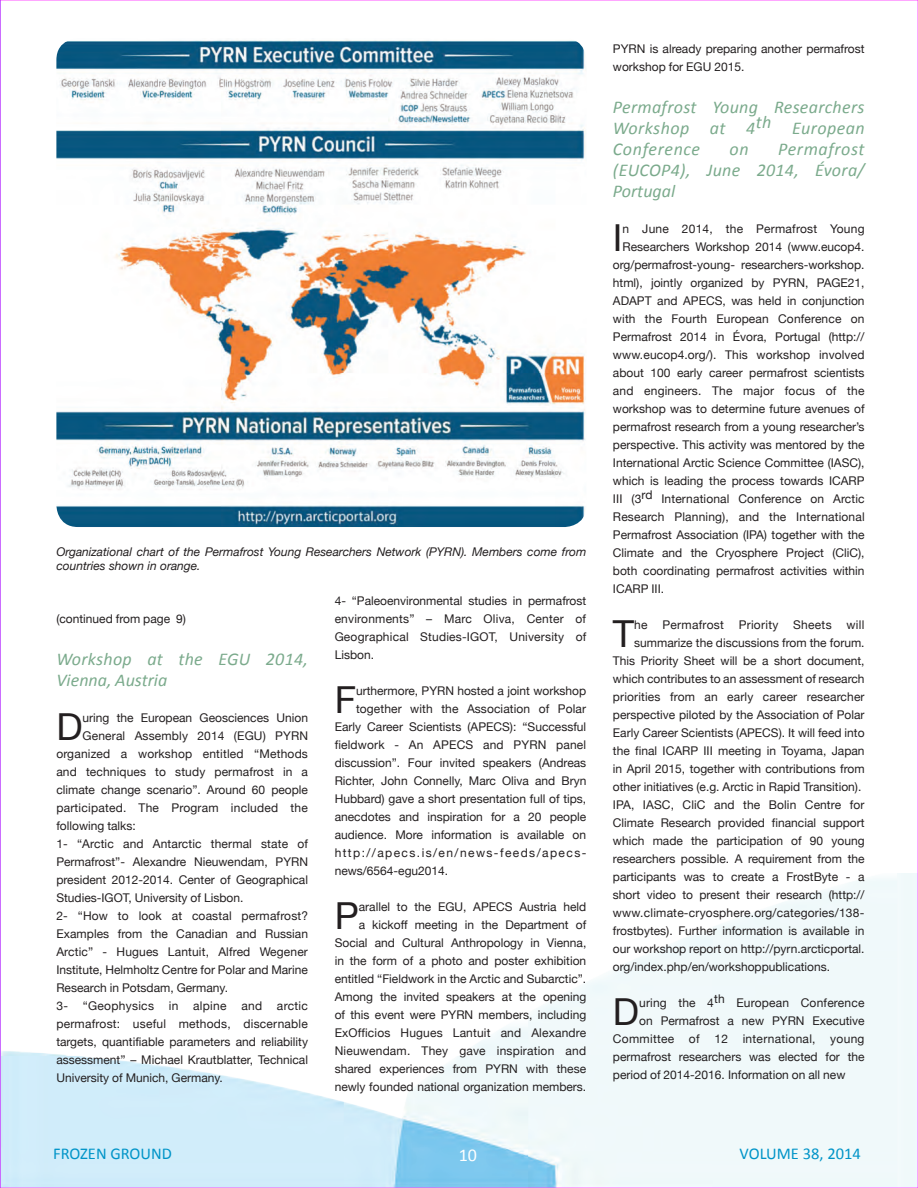
<style>
.page{position:relative;width:918px;height:1188px;background:#fff}
.page>*{position:absolute;margin:0;border:0;box-sizing:border-box;transform-origin:0 0}
.t1{font:37.2px "Helvetica Neue";color:#231f20}
.t2{font:37.2px "Helvetica Neue SC800";color:#231f20}
.t3{font:italic 18px/21px "Calibri";letter-spacing:.015em;color:#7baa8c;text-align:justify}
.t4{font:18px "Calibri";color:#fff}
.t5{font:16.5px "Calibri";color:#0094c8}
.t6{font:12px/18px "Helvetica Neue";color:#231f20;text-align:justify}
.t7{font:12px "Helvetica Neue";letter-spacing:.02em;color:#231f20}
.t8{font:italic 12px/14.4px "Helvetica Neue";color:#231f20}
.t9{font:12px "Helvetica Neue";letter-spacing:.025em;color:#231f20}
.t10{font:12px "Helvetica Neue";letter-spacing:.12em;color:#231f20}
</style>
<div class="page">
<img style="left:2px;top:873px;width:914px;height:313px">
<img style="left:56px;top:39px;width:530px;height:488px">
<hr style="left:0;top:0;width:1px;height:1188px;background:#93f">
<p class="t8" style="left:56px;top:545px;width:531px">Organizational chart of the Permafrost Young Researchers Network (PYRN). Members come from countries shown in orange.</p>
<p class="t6" style="left:56px;top:611px;width:131px">(continued from page 9)</p>
<h2 class="t3" style="left:56px;top:648px;width:253px">Workshop at the EGU 2014,<br>Vienna, Austria</h2>
<h1 class="t1" style="left:56px;top:700px;width:28px">D</h1>
<p class="t6" style="left:83px;top:710px;width:227px">uring the European Geosciences Union</p>
<p class="t6" style="left:83px;top:728px;width:227px">General Assembly 2014 (EGU) PYRN</p>
<p class="t6" style="left:56px;top:746px;width:253px">organized a workshop entitled “Methods</p>
<p class="t6" style="left:56px;top:764px;width:253px">and techniques to study permafrost in a</p>
<p class="t6" style="left:56px;top:782px;width:253px">climate change scenario”. Around 60 people</p>
<p class="t7" style="left:56px;top:799px;width:253px">participated. The Program included the</p>
<p class="t6" style="left:56px;top:818px;width:81px">following talks:</p>
<p class="t6" style="left:56px;top:836px;width:253px">1- “Arctic and Antarctic thermal state of</p>
<p class="t6" style="left:56px;top:854px;width:253px">Permafrost”- Alexandre Nieuwendam, PYRN</p>
<p class="t6" style="left:56px;top:872px;width:253px">president 2012-2014. Center of Geographical</p>
<p class="t6" style="left:56px;top:890px;width:189px">Studies-IGOT, University of Lisbon.</p>
<p class="t6" style="left:56px;top:908px;width:253px">2- “How to look at coastal permafrost?</p>
<p class="t6" style="left:56px;top:926px;width:253px">Examples from the Canadian and Russian</p>
<p class="t6" style="left:56px;top:944px;width:253px">Arctic” - Hugues Lantuit, Alfred Wegener</p>
<p class="t6" style="left:56px;top:962px;width:253px">Institute, Helmholtz Centre for Polar and Marine</p>
<p class="t6" style="left:56px;top:980px;width:173px">Research in Potsdam, Germany.</p>
<p class="t9" style="left:56px;top:997px;width:253px">3- “Geophysics in alpine and arctic</p>
<p class="t7" style="left:56px;top:1015px;width:253px">permafrost: useful methods, discernable</p>
<p class="t6" style="left:56px;top:1034px;width:253px">targets, quantifiable parameters and reliability</p>
<p class="t6" style="left:56px;top:1052px;width:253px">assessment” – Michael Krautblatter, Technical</p>
<p class="t6" style="left:56px;top:1070px;width:168px">University of Munich, Germany.</p>
<p class="t6" style="left:335px;top:593px;width:253px">4- “Paleoenvironmental studies in permafrost environments” – Marc Oliva, Center of Geographical Studies-IGOT, University of Lisbon.</p>
<h1 class="t2" style="left:335px;top:673px;width:23px">F</h1>
<p class="t6" style="left:356px;top:683px;width:232px">urthermore, PYRN hosted a joint workshop</p>
<p class="t6" style="left:356px;top:701px;width:232px">together with the Association of Polar</p>
<p class="t6" style="left:335px;top:719px;width:253px">Early Career Scientists (APECS): “Successful</p>
<p class="t6" style="left:335px;top:737px;width:253px">fieldwork - An APECS and PYRN panel</p>
<p class="t6" style="left:335px;top:755px;width:253px">discussion”. Four invited speakers (Andreas</p>
<p class="t6" style="left:335px;top:773px;width:253px">Richter, John Connelly, Marc Oliva and Bryn</p>
<p class="t6" style="left:335px;top:791px;width:253px">Hubbard) gave a short presentation full of tips,</p>
<p class="t6" style="left:335px;top:809px;width:253px">anecdotes and inspiration for a 20 people</p>
<p class="t6" style="left:335px;top:827px;width:253px">audience. More information is available on</p>
<p class="t10" style="left:335px;top:844px;width:253px">http://apecs.is/en/news-feeds/apecs-</p>
<p class="t6" style="left:335px;top:863px;width:115px">news/6564-egu2014.</p>
<h1 class="t1" style="left:335px;top:889px;width:26px">P</h1>
<p class="t6" style="left:335px;top:899px;width:253px;text-align:right">arallel to the EGU, APECS Austria held<br>a kickoff meeting in the Department of Social and Cultural Anthropology in Vienna, in the form of a photo and poster exhibition entitled “Fieldwork in the Arctic and Subarctic”.<br>Among the invited speakers at the opening of this event were PYRN members, including ExOfficios Hugues Lantuit and Alexandre Nieuwendam. They gave inspiration and shared experiences from PYRN with these newly founded national organization members.</p>
<p class="t6" style="left:613px;top:40px;width:253px">PYRN is already preparing another permafrost workshop for EGU 2015.</p>
<h2 class="t3" style="left:613px;top:96px;width:253px">Permafrost Young Researchers Workshop at 4th European Conference</h2>
<h2 class="t3" style="left:613px;top:138px;width:253px;text-indent:165px">Permafrost (EUCOP4), June 2014, Évora/ Portugal</h2>
<h1 class="t1" style="left:613px;top:211px;width:11px">I</h1>
<p class="t7" style="left:623px;top:220px;width:244px">n June 2014, the Permafrost Young</p>
<h2 class="t3" style="left:730px;top:138px;width:21px">on</h2>
<p class="t6" style="left:623px;top:238px;width:244px">Researchers Workshop 2014 (www.eucop4.</p>
<p class="t6" style="left:613px;top:256px;width:253px">org/permafrost-young- researchers-workshop.</p>
<p class="t6" style="left:613px;top:274px;width:253px">html), jointly organized by PYRN, PAGE21,</p>
<p class="t6" style="left:613px;top:292px;width:253px">ADAPT and APECS, was held in conjunction</p>
<p class="t6" style="left:613px;top:310px;width:253px">with the Fourth European Conference on</p>
<p class="t6" style="left:613px;top:328px;width:253px">Permafrost 2014 in Évora, Portugal (http://</p>
<p class="t6" style="left:613px;top:346px;width:253px">www.eucop4.org/). This workshop involved</p>
<p class="t6" style="left:613px;top:364px;width:253px">about 100 early career permafrost scientists</p>
<p class="t6" style="left:613px;top:382px;width:253px">and engineers. The major focus of the</p>
<p class="t6" style="left:613px;top:400px;width:253px">workshop was to determine future avenues of</p>
<p class="t6" style="left:613px;top:418px;width:253px">permafrost research from a young researcher’s</p>
<p class="t6" style="left:613px;top:436px;width:253px">perspective. This activity was mentored by the</p>
<p class="t6" style="left:613px;top:454px;width:253px">International Arctic Science Committee (IASC),</p>
<p class="t6" style="left:613px;top:472px;width:253px">which is leading the process towards ICARP</p>
<p class="t6" style="left:613px;top:490px;width:253px">III (3rd International Conference on Arctic</p>
<p class="t6" style="left:613px;top:508px;width:253px">Research Planning), and the International</p>
<p class="t6" style="left:613px;top:526px;width:253px">Permafrost Association (IPA) together with the</p>
<p class="t6" style="left:613px;top:544px;width:253px">Climate and the Cryosphere Project (CliC),</p>
<p class="t6" style="left:613px;top:562px;width:253px">both coordinating permafrost activities within</p>
<p class="t6" style="left:613px;top:580px;width:53px">ICARP III.</p>
<h1 class="t1" style="left:613px;top:607px;width:23px">T</h1>
<p class="t9" style="left:634px;top:616px;width:232px">he Permafrost Priority Sheets will</p>
<p class="t6" style="left:634px;top:634px;width:232px">summarize the discussions from the forum.</p>
<p class="t6" style="left:613px;top:652px;width:253px">This Priority Sheet will be a short document,</p>
<p class="t6" style="left:613px;top:670px;width:253px">which contributes to an assessment of research</p>
<p class="t6" style="left:613px;top:688px;width:253px">priorities from an early career researcher</p>
<p class="t6" style="left:613px;top:706px;width:253px">perspective piloted by the Association of Polar</p>
<p class="t6" style="left:613px;top:724px;width:253px">Early Career Scientists (APECS). It will feed into</p>
<p class="t6" style="left:613px;top:742px;width:253px">the final ICARP III meeting in Toyama, Japan</p>
<p class="t6" style="left:613px;top:760px;width:253px">in April 2015, together with contributions from</p>
<p class="t6" style="left:613px;top:778px;width:250px">other initiatives (e.g. Arctic in Rapid Transition).</p>
<p class="t6" style="left:613px;top:796px;width:253px">IPA, IASC, CliC and the Bolin Centre for</p>
<p class="t6" style="left:613px;top:814px;width:253px">Climate Research provided financial support</p>
<p class="t6" style="left:613px;top:832px;width:253px">which made the participation of 90 young</p>
<p class="t6" style="left:613px;top:850px;width:253px">researchers possible. A requirement from the</p>
<p class="t6" style="left:613px;top:868px;width:253px">participants was to create a FrostByte - a</p>
<p class="t6" style="left:613px;top:886px;width:253px">short video to present their research (http://</p>
<p class="t7" style="left:613px;top:904px;width:253px">www.climate-cryosphere.org/categories/138-</p>
<p class="t6" style="left:613px;top:922px;width:253px">frostbytes). Further information is available in</p>
<p class="t6" style="left:613px;top:940px;width:253px">our workshop report on http://pyrn.arcticportal.</p>
<p class="t6" style="left:613px;top:958px;width:219px">org/index.php/en/workshoppublications.</p>
<h1 class="t1" style="left:613px;top:985px;width:28px">D</h1>
<p class="t6" style="left:639px;top:994px;width:227px">uring the 4th European Conference</p>
<p class="t6" style="left:639px;top:1012px;width:227px">on Permafrost a new PYRN Executive</p>
<p class="t9" style="left:613px;top:1030px;width:253px">Committee of 12 international, young</p>
<p class="t6" style="left:613px;top:1048px;width:253px">permafrost researchers was elected for the</p>
<p class="t6" style="left:613px;top:1066px;width:234px">period of 2014-2016. Information on all new</p>
<h3 class="t5" style="left:53px;top:1143px;width:120px">FROZEN GROUND</h3>
<h2 class="t4" style="left:459px;top:1144px;width:20px">10</h2>
<h3 class="t5" style="left:740px;top:1143px;width:123px">VOLUME 38, 2014</h3>
</div>
